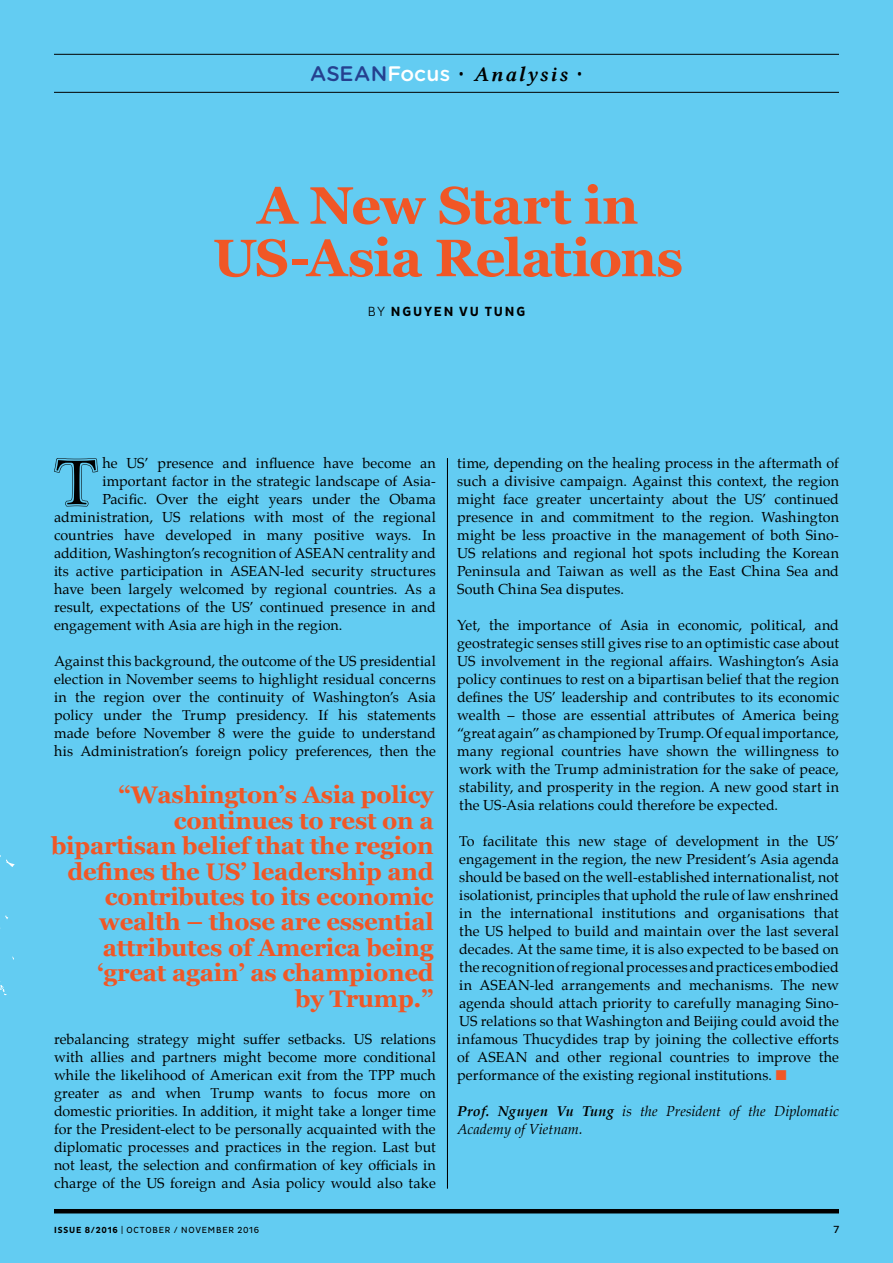
<style>
.page{position:relative;width:893px;height:1263px;background:#63ccf2}
.page>*{position:absolute;margin:0;border:0;box-sizing:border-box;transform-origin:0 0}
.t1{font:67.05px "Lin Libertine I";color:#000}
.t2{font:700 52.5px/52.5px "Georgia";letter-spacing:-.02em;color:#f05726;text-align:center}
.t3{font:700 24px/25.5px "Georgia";letter-spacing:-.01em;color:#f05726;text-align:right}
.t4{font:21px "Lin Libertine ZI";letter-spacing:.09em;color:#000}
.t5{font:14.25px/18px "Palatino";letter-spacing:.01em;color:#000;text-align:justify}
.t6{font:italic 14.25px/18px "Palatino";letter-spacing:.005em;color:#000}
.t7{font:700 13.5px "Pluto Sans Cond";letter-spacing:.135em;color:#000}
.t8{font:10.5px "Pluto Sans";color:#000}
.t9{font:9px "Pluto Sans Cond";letter-spacing:.095em;color:#000}
.s1{font-family:"Gotham Rounded";font-weight:500;color:#25408f}
.s2{font-family:"Gotham Rounded";font-weight:500;color:#fff}
.s3{font-family:"Pluto Sans Cond";font-weight:300}
.s4{font-weight:300}
.s5{color:#f05726}
.s6{font-weight:700}
</style>
<div class="page">
<svg style="left:0;top:855px;width:15px;height:141px"></svg>
<hr style="left:54px;top:1209px;width:785px;height:4px;background:#000">
<hr style="left:54px;top:54px;width:785px;height:1px;background:#000">
<hr style="left:54px;top:92px;width:785px;height:1px;background:#000">
<hr style="left:447px;top:458px;width:1px;height:731px;background:#000">
<h3 class="t4" style="left:310px;top:62px;width:274px"><span class="s1">ASEAN</span><span class="s2">Focus</span> <span class="s3">•</span> Analysis <span class="s3">•</span></h3>
<h2 class="t2" style="left:213px;top:176px;width:472px">A New Start in<br>US-Asia Relations</h2>
<p class="t7" style="left:368px;top:304px;width:159px"><span class="s4">BY</span> NGUYEN VU TUNG</p>
<h1 class="t1" style="left:50px;top:444px;width:54px">T</h1>
<p class="t5" style="left:102px;top:454px;width:335px">he US’ presence and influence have become an</p>
<p class="t5" style="left:102px;top:472px;width:335px">important factor in the strategic landscape of Asia-</p>
<p class="t5" style="left:102px;top:490px;width:335px">Pacific. Over the eight years under the Obama</p>
<p class="t5" style="left:54px;top:508px;width:383px">administration, US relations with most of the regional</p>
<p class="t5" style="left:54px;top:526px;width:383px">countries have developed in many positive ways. In</p>
<p class="t5" style="left:54px;top:544px;width:383px">addition, Washington’s recognition of ASEAN centrality and</p>
<p class="t5" style="left:54px;top:562px;width:383px">its active participation in ASEAN-led security structures</p>
<p class="t5" style="left:54px;top:580px;width:383px">have been largely welcomed by regional countries. As a</p>
<p class="t5" style="left:54px;top:598px;width:383px">result, expectations of the US’ continued presence in and</p>
<p class="t5" style="left:54px;top:616px;width:290px">engagement with Asia are high in the region.</p>
<p class="t5" style="left:54px;top:652px;width:383px">Against this background, the outcome of the US presidential election in November seems to highlight residual concerns in the region over the continuity of Washington’s Asia policy under the Trump presidency. If his statements made before November 8 were the guide to understand his Administration’s foreign policy preferences, then the</p>
<p class="t3" style="left:51px;top:781px;width:384px">“Washington’s Asia policy continues to rest on a bipartisan belief that the region defines the US’ leadership and contributes to its economic wealth – those are essential attributes of America being ‘great again’ as championed<br>by Trump.”</p>
<p class="t5" style="left:54px;top:1030px;width:383px">rebalancing strategy might suffer setbacks. US relations with allies and partners might become more conditional while the likelihood of American exit from the TPP much greater as and when Trump wants to focus more on domestic priorities. In addition, it might take a longer time for the President-elect to be personally acquainted with the diplomatic processes and practices in the region. Last but not least, the selection and confirmation of key officials in charge of the US foreign and Asia policy would also take</p>
<p class="t5" style="left:457px;top:454px;width:383px">time, depending on the healing process in the aftermath of such a divisive campaign. Against this context, the region might face greater uncertainty about the US’ continued presence in and commitment to the region. Washington might be less proactive in the management of both Sino-US relations and regional hot spots including the Korean Peninsula and Taiwan as well as the East China Sea and South China Sea disputes.</p>
<p class="t5" style="left:457px;top:616px;width:383px">Yet, the importance of Asia in economic, political, and geostrategic senses still gives rise to an optimistic case about US involvement in the regional affairs. Washington’s Asia policy continues to rest on a bipartisan belief that the region defines the US’ leadership and contributes to its economic wealth – those are essential attributes of America being “great again” as championed by Trump. Of equal importance, many regional countries have shown the willingness to work with the Trump administration for the sake of peace, stability, and prosperity in the region. A new good start in the US-Asia relations could therefore be expected.</p>
<p class="t5" style="left:457px;top:832px;width:383px">To facilitate this new stage of development in the US’ engagement in the region, the new President’s Asia agenda should be based on the well-established internationalist, not isolationist, principles that uphold the rule of law enshrined in the international institutions and organisations that the US helped to build and maintain over the last several decades. At the same time, it is also expected to be based on the recognition of regional processes and practices embodied in ASEAN-led arrangements and mechanisms. The new agenda should attach priority to carefully managing Sino-US relations so that Washington and Beijing could avoid the infamous Thucydides trap by joining the collective efforts of ASEAN and other regional countries to improve the performance of the existing regional institutions. <span class="s5">■</span></p>
<p class="t6" style="left:457px;top:1102px;width:383px"><span class="s6">Prof. Nguyen Vu Tung</span> is the President of the Diplomatic<br>Academy of Vietnam.</p>
<p class="t9" style="left:54px;top:1224px;width:206px"><span class="s6">ISSUE 8/2016</span> | OCTOBER / NOVEMBER 2016</p>
<p class="t8" style="left:833px;top:1223px;width:7px">7</p>
</div>
